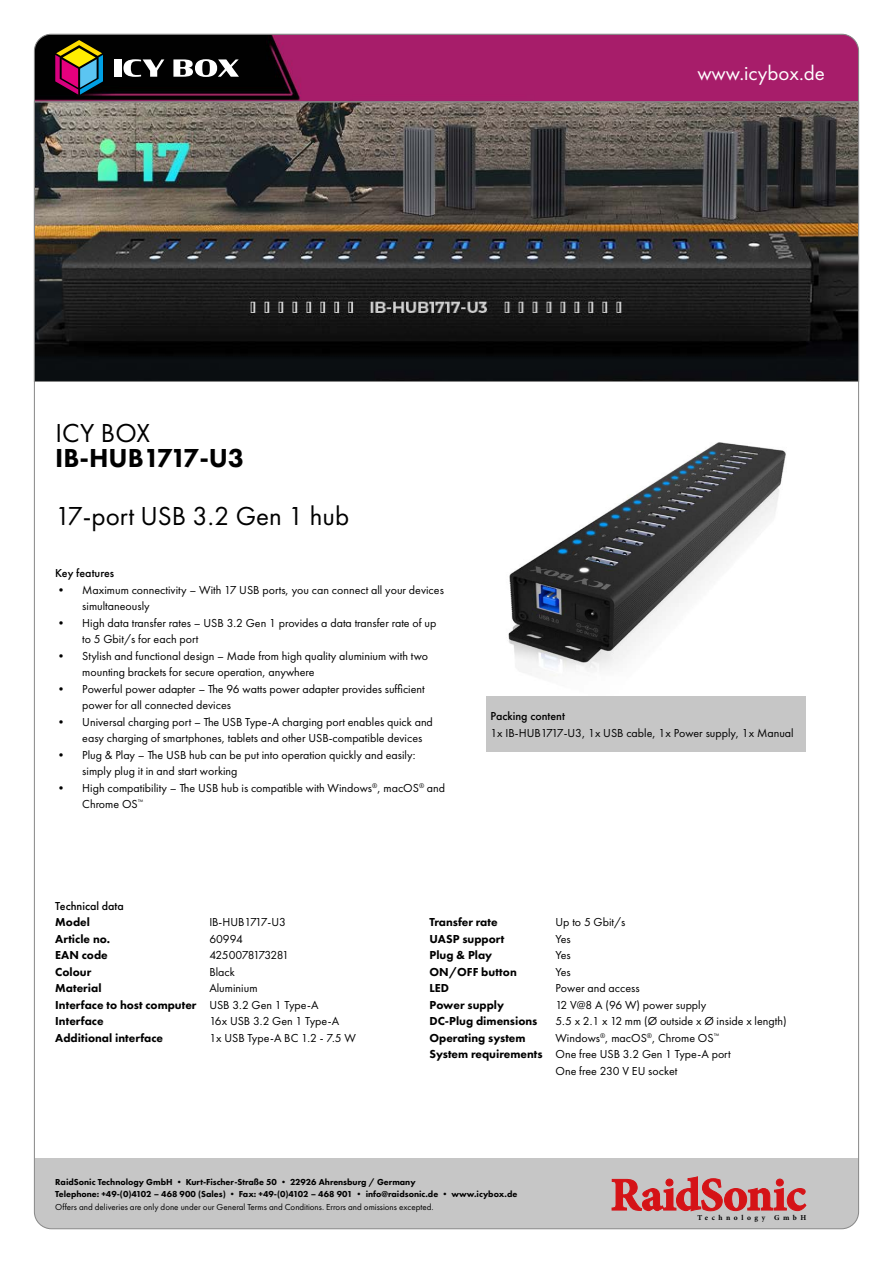
<style>
.page{position:relative;width:893px;height:1263px;background:#fff}
.page>*{position:absolute;margin:0;border:0;box-sizing:border-box;transform-origin:0 0}
.t1{font:27px "Futura PT";color:#000}
.t2{font:800 27px "Futura PT";color:#000}
.t3{font:21px "Futura PT";color:#fff}
.t4{font:12px/16.5px "Futura PT";color:#000}
.t5{font:800 12px/16.5px "Futura PT";color:#000}
.t6{font:500 12px "Futura PT";color:#000}
.t7{font:800 9px/12px "Futura PT";color:#000}
.t8{font:9px "Futura PT";color:#000}
.t9{font:700 7.5px "Minion Pro";letter-spacing:.47em;color:#000}
</style>
<div class="page">
<svg style="left:36px;top:102px;width:821px;height:280px;background:#3b3935"></svg>
<img style="left:508px;top:442px;width:278px;height:234px">
<div style="left:34px;top:1159px;width:825px;height:70px;background:#c6c6c6"></div>
<svg style="left:612px;top:1176px;width:194px;height:35px"></svg>
<svg style="left:34px;top:34px;width:825px;height:68px;background:#821b54"></svg>
<div style="left:114px;top:59px;width:7px;height:18px;background:#fff"></div>
<svg style="left:123px;top:59px;width:41px;height:18px"></svg>
<svg style="left:173px;top:59px;width:66px;height:18px"></svg>
<svg style="left:55px;top:40px;width:48px;height:55px;background:#6b5248"></svg>
<div style="left:486px;top:696px;width:320px;height:55px;background:#c6c6c6"></div>
<h2 class="t3" style="left:697px;top:60px;width:129px">www.icybox.de</h2>
<h1 class="t1" style="left:55px;top:417px;width:96px">ICY BOX</h1>
<h1 class="t2" style="left:55px;top:441px;width:191px">IB-HUB1717-U3</h1>
<h1 class="t1" style="left:55px;top:499px;width:295px">17-port USB 3.2 Gen 1 hub</h1>
<p class="t6" style="left:55px;top:566px;width:60px">Key features</p>
<p class="t4" style="left:82px;top:581px;width:363px;text-indent:-27px">• Maximum connectivity – With 17 USB ports, you can connect all your devices simultaneously</p>
<p class="t4" style="left:82px;top:614px;width:356px;text-indent:-27px">• High data transfer rates – USB 3.2 Gen 1 provides a data transfer rate of up to 5 Gbit/s for each port</p>
<p class="t4" style="left:82px;top:647px;width:347px;text-indent:-27px">• Stylish and functional design – Made from high quality aluminium with two mounting brackets for secure operation, anywhere</p>
<p class="t4" style="left:82px;top:680px;width:344px;text-indent:-27px">• Powerful power adapter – The 96 watts power adapter provides sufficient power for all connected devices</p>
<p class="t4" style="left:82px;top:713px;width:352px;text-indent:-27px">• Universal charging port – The USB Type-A charging port enables quick and easy charging of smartphones, tablets and other USB-compatible devices</p>
<p class="t4" style="left:82px;top:746px;width:335px;text-indent:-27px">• Plug &amp; Play – The USB hub can be put into operation quickly and easily: simply plug it in and start working</p>
<p class="t4" style="left:82px;top:779px;width:364px;text-indent:-27px">• High compatibility – The USB hub is compatible with Windows<sup>®</sup>, macOS<sup>®</sup> and<br>Chrome OS<sup>™</sup></p>
<p class="t6" style="left:55px;top:899px;width:70px">Technical data</p>
<p class="t6" style="left:490px;top:709px;width:76px">Packing content</p>
<p class="t4" style="left:490px;top:724px;width:305px">1x IB-HUB1717-U3, 1x USB cable, 1x Power supply, 1x Manual</p>
<p class="t5" style="left:55px;top:914px;width:143px">Model<br>Article no.<br>EAN code<br>Colour<br>Material<br>Interface to host computer<br>Interface<br>Additional interface</p>
<p class="t4" style="left:209px;top:914px;width:148px">IB-HUB1717-U3<br>60994<br>4250078173281<br>Black<br>Aluminium<br>USB 3.2 Gen 1 Type-A<br>16x USB 3.2 Gen 1 Type-A<br>1x USB Type-A BC 1.2 - 7.5 W</p>
<p class="t4" style="left:555px;top:914px;width:233px">Up to 5 Gbit/s<br>Yes<br>Yes<br>Yes<br>Power and access<br>12 V@8 A (96 W) power supply<br>5.5 x 2.1 x 12 mm (Ø outside x Ø inside x length)<br>Windows<sup>®</sup>, macOS<sup>®</sup>, Chrome OS<sup>™<br></sup>One free USB 3.2 Gen 1 Type-A port<br>One free 230 V EU socket</p>
<p class="t5" style="left:429px;top:914px;width:115px">Transfer rate<br>UASP support<br>Plug &amp; Play<br>ON/OFF button<br>LED<br>Power supply<br>DC-Plug dimensions<br>Operating system<br>System requirements</p>
<p class="t7" style="left:55px;top:1175px;width:464px">RaidSonic Technology GmbH • Kurt-Fischer-Straße 50 • 22926 Ahrensburg / Germany<br>Telephone: +49-(0)4102 – 468 900 (Sales) • Fax: +49-(0)4102 – 468 901 • info@raidsonic.de • www.icybox.de</p>
<p class="t8" style="left:55px;top:1202px;width:380px">Offers and deliveries are only done under our General Terms and Conditions. Errors and omissions excepted.</p>
<p class="t9" style="left:697px;top:1212px;width:110px">Technology GmbH</p>
</div>
